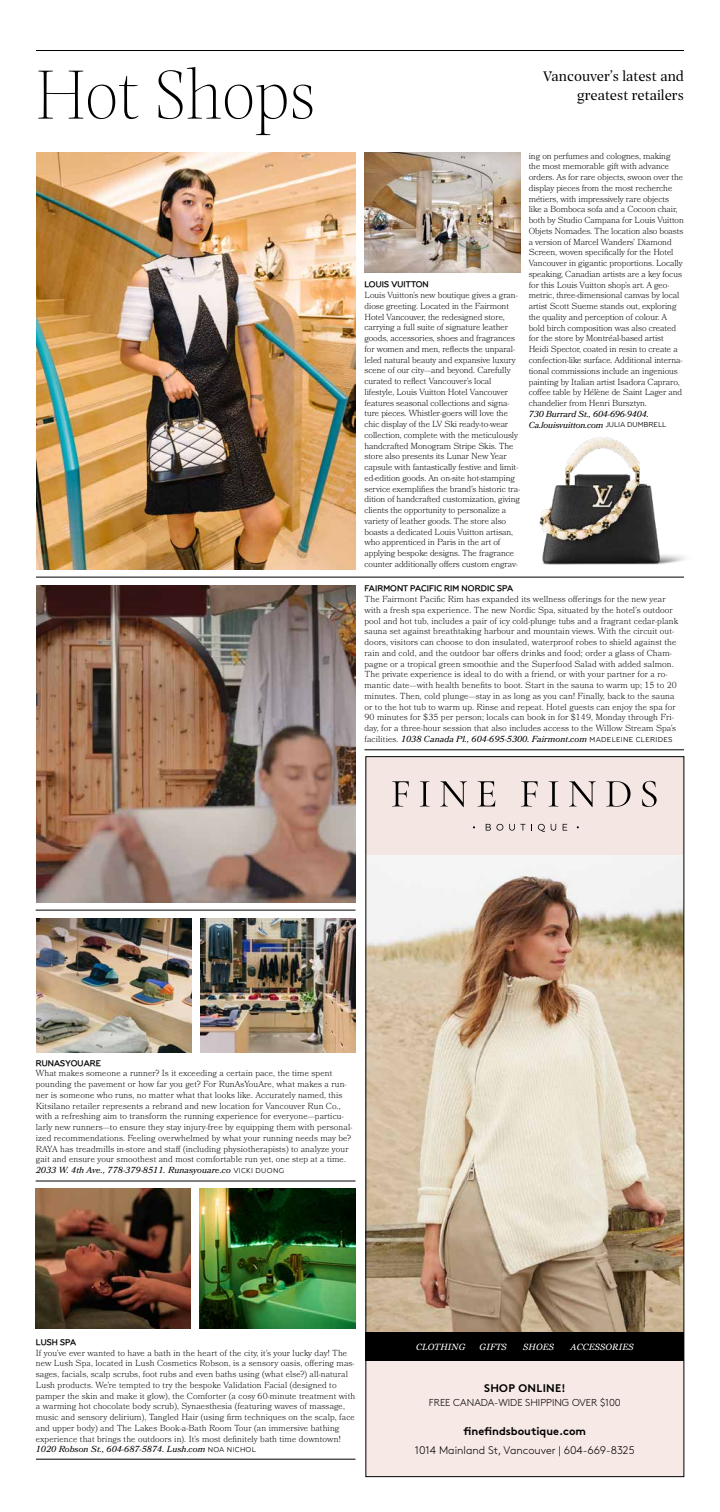
<style>
.page{position:relative;width:720px;height:1512px;background:#fff}
.page>*{position:absolute;margin:0;border:0;box-sizing:border-box;transform-origin:0 0}
.t1{font:300 73.2px "Prospectus L";color:#000}
.t2{font:15px/19px "Prospectus M";color:#000;text-align:right}
.t3{font:300 11px "Brown Pro";color:#000}
.t4{font:700 11px "Brown Pro";color:#000}
.t5{font:700 11px "Brown Pro";letter-spacing:.03em;color:#000}
.t6{font:300 10px "Brown Pro";color:#000}
.t7{font:italic 9px "Georgia";letter-spacing:.02em;color:#fff}
.t8{font:300 8.8px/10.8px "Bookmania";color:#000}
.t9{font:italic 8.8px/10.8px "Bookmania";letter-spacing:-.01em;color:#000}
.t10{font:700 8px "Grover";letter-spacing:.01em;color:#000}
.s1{font-family:"Grover";font-style:normal;font-size:7px}
.s2{font-weight:400;font-style:italic}
.s3{font-family:"Grover";font-weight:400;font-size:7px}
</style>
<div class="page">
<hr style="left:36px;top:1459px;width:320px;height:1px;background:#000">
<hr style="left:364px;top:750px;width:320px;height:1px;background:#000">
<hr style="left:36px;top:50px;width:648px;height:1px;background:#000">
<div style="left:366px;top:1354px;width:318px;height:123px;background:#f7e9e6"></div>
<img style="left:368px;top:855px;width:314px;height:478px">
<div style="left:366px;top:1333px;width:318px;height:28px;background:#000"></div>
<div style="left:366px;top:757px;width:318px;height:98px;background:#f4e6e2"></div>
<svg style="left:392px;top:781px;width:17px;height:26px"></svg>
<svg style="left:420px;top:781px;width:10px;height:26px"></svg>
<svg style="left:440px;top:781px;width:27px;height:26px"></svg>
<svg style="left:478px;top:781px;width:17px;height:26px"></svg>
<svg style="left:521px;top:781px;width:17px;height:26px"></svg>
<svg style="left:549px;top:781px;width:9px;height:26px"></svg>
<svg style="left:569px;top:781px;width:27px;height:26px"></svg>
<svg style="left:606px;top:781px;width:25px;height:26px"></svg>
<svg style="left:642px;top:781px;width:15px;height:26px"></svg>
<svg style="left:486px;top:824px;width:17px;height:7px"></svg>
<svg style="left:509px;top:824px;width:16px;height:7px"></svg>
<svg style="left:538px;top:824px;width:7px;height:8px"></svg>
<svg style="left:551px;top:824px;width:5px;height:7px"></svg>
<svg style="left:563px;top:824px;width:4px;height:7px"></svg>
<hr style="left:36px;top:1181px;width:319px;height:1px;background:#000">
<hr style="left:36px;top:910px;width:319px;height:1px;background:#000">
<hr style="left:36px;top:577px;width:648px;height:1px;background:#000">
<img style="left:36px;top:585px;width:320px;height:318px">
<img style="left:36px;top:918px;width:155px;height:135px">
<img style="left:200px;top:918px;width:156px;height:135px">
<img style="left:36px;top:1188px;width:155px;height:140px">
<img style="left:200px;top:1188px;width:155px;height:140px">
<img style="left:36px;top:152px;width:320px;height:417px">
<img style="left:364px;top:152px;width:156px;height:121px">
<img style="left:539px;top:437px;width:146px;height:128px">
<h1 class="t1" style="left:37px;top:42px;width:281px">Hot Shops</h1>
<h2 class="t2" style="left:543px;top:66px;width:143px">Vancouver’s latest and greatest retailers</h2>
<p class="t10" style="left:364px;top:281px;width:66px">LOUIS VUITTON</p>
<p class="t8" style="left:364px;top:290px;width:157px">Louis Vuitton’s new boutique gives a gran&shy;diose greeting. Located in the Fairmont Hotel Vancouver, the redesigned store, carrying a full suite of signature leather goods, accessories, shoes and fragrances for women and men, reflects the unparal&shy;leled natural beauty and expansive luxury scene of our city—and beyond. Carefully curated to reflect Vancouver’s local lifestyle, Louis Vuitton Hotel Vancouver features seasonal collections and signa&shy;ture pieces. Whistler-goers will love the chic display of the LV Ski ready-to-wear collection, complete with the meticulously handcrafted Monogram Stripe Skis. The store also presents its Lunar New Year capsule with fantastically festive and limit&shy;ed-edition goods. An on-site hot-stamping service exemplifies the brand’s historic tra&shy;dition of handcrafted customization, giving clients the opportunity to personalize a variety of leather goods. The store also boasts a dedicated Louis Vuitton artisan, who apprenticed in Paris in the art of applying bespoke designs. The fragrance counter additionally offers custom engrav-</p>
<p class="t8" style="left:529px;top:150px;width:157px">ing on perfumes and colognes, making the most memorable gift with advance orders. As for rare objects, swoon over the display pieces from the most recherche métiers, with impressively rare objects like a Bomboca sofa and a Cocoon chair, both by Studio Campana for Louis Vuitton Objets Nomades. The location also boasts a version of Marcel Wanders’ Diamond Screen, woven specifically for the Hotel Vancouver in gigantic proportions. Locally speaking, Canadian artists are a key focus for this Louis Vuitton shop’s art. A geo&shy;metric, three-dimensional canvas by local artist Scott Sueme stands out, exploring the quality and perception of colour. A bold birch composition was also created for the store by Montréal-based artist Heidi Spector, coated in resin to create a confection-like surface. Additional interna&shy;tional commissions include an ingenious painting by Italian artist Isadora Capraro, coffee table by Hélène de Saint Lager and chandelier from Henri Bursztyn.</p>
<p class="t9" style="left:529px;top:408px;width:139px">730 Burrard St., 604-696-9404.<br>Ca.louisvuitton.com <span class="s1">JULIA DUMBRELL</span></p>
<p class="t10" style="left:365px;top:585px;width:150px">FAIRMONT PACIFIC RIM NORDIC SPA</p>
<p class="t8" style="left:365px;top:594px;width:315px">The Fairmont Pacific Rim has expanded its wellness offerings for the new year with a fresh spa experience. The new Nordic Spa, situated by the hotel’s outdoor pool and hot tub, includes a pair of icy cold-plunge tubs and a fragrant cedar-plank sauna set against breathtaking harbour and mountain views. With the circuit out&shy;doors, visitors can choose to don insulated, waterproof robes to shield against the rain and cold, and the outdoor bar offers drinks and food; order a glass of Cham&shy;pagne or a tropical green smoothie and the Superfood Salad with added salmon.<br>The private experience is ideal to do with a friend, or with your partner for a ro&shy;mantic date—with health benefits to boot. Start in the sauna to warm up; 15 to 20 minutes. Then, cold plunge—stay in as long as you can! Finally, back to the sauna or to the hot tub to warm up. Rinse and repeat. Hotel guests can enjoy the spa for 90 minutes for $35 per person; locals can book in for $149, Monday through Fri&shy;day, for a three-hour session that also includes access to the Willow Stream Spa’s facilities. <span class="s2">1038 Canada Pl., 604-695-5300. Fairmont.com</span> <span class="s3">MADELEINE CLERIDES</span></p>
<p class="t10" style="left:36px;top:1059px;width:67px">RUNASYOUARE</p>
<p class="t8" style="left:36px;top:1068px;width:318px">What makes someone a runner? Is it exceeding a certain pace, the time spent pounding the pavement or how far you get? For RunAsYouAre, what makes a run&shy;ner is someone who runs, no matter what that looks like. Accurately named, this Kitsilano retailer represents a rebrand and new location for Vancouver Run Co., with a refreshing aim to transform the running experience for everyone—particu&shy;larly new runners—to ensure they stay injury-free by equipping them with personal&shy;ized recommendations. Feeling overwhelmed by what your running needs may be?<br>RAYA has treadmills in-store and staff (including physiotherapists) to analyze your gait and ensure your smoothest and most comfortable run yet, one step at a time.<br><span class="s2">2033 W. 4th Ave., 778-379-8511. Runasyouare.co</span> <span class="s3">VICKI DUONG</span></p>
<p class="t10" style="left:36px;top:1338px;width:42px">LUSH SPA</p>
<p class="t8" style="left:36px;top:1347px;width:321px">If you’ve ever wanted to have a bath in the heart of the city, it’s your lucky day! The new Lush Spa, located in Lush Cosmetics Robson, is a sensory oasis, offering mas&shy;sages, facials, scalp scrubs, foot rubs and even baths using (what else?) all-natural Lush products. We’re tempted to try the bespoke Validation Facial (designed to pamper the skin and make it glow), the Comforter (a cosy 60-minute treatment with a warming hot chocolate body scrub), Synaesthesia (featuring waves of massage, music and sensory delirium), Tangled Hair (using firm techniques on the scalp, face and upper body) and The Lakes Book-a-Bath Room Tour (an immersive bathing experience that brings the outdoors in). It’s most definitely bath time downtown!<br><span class="s2">1020 Robson St., 604-687-5874. Lush.com</span> <span class="s3">NOA NICHOL</span></p>
<p class="t7" style="left:416px;top:1340px;width:51px">CLOTHING</p>
<p class="t7" style="left:480px;top:1340px;width:28px">GIFTS</p>
<p class="t7" style="left:523px;top:1340px;width:32px">SHOES</p>
<p class="t7" style="left:571px;top:1340px;width:64px">ACCESSORIES</p>
<p class="t5" style="left:484px;top:1379px;width:83px">SHOP ONLINE!</p>
<p class="t6" style="left:429px;top:1395px;width:193px">FREE CANADA-WIDE SHIPPING OVER $100</p>
<p class="t4" style="left:464px;top:1423px;width:124px">finefindsboutique.com</p>
<p class="t3" style="left:415px;top:1442px;width:221px">1014 Mainland St, Vancouver | 604-669-8325</p>
</div>
